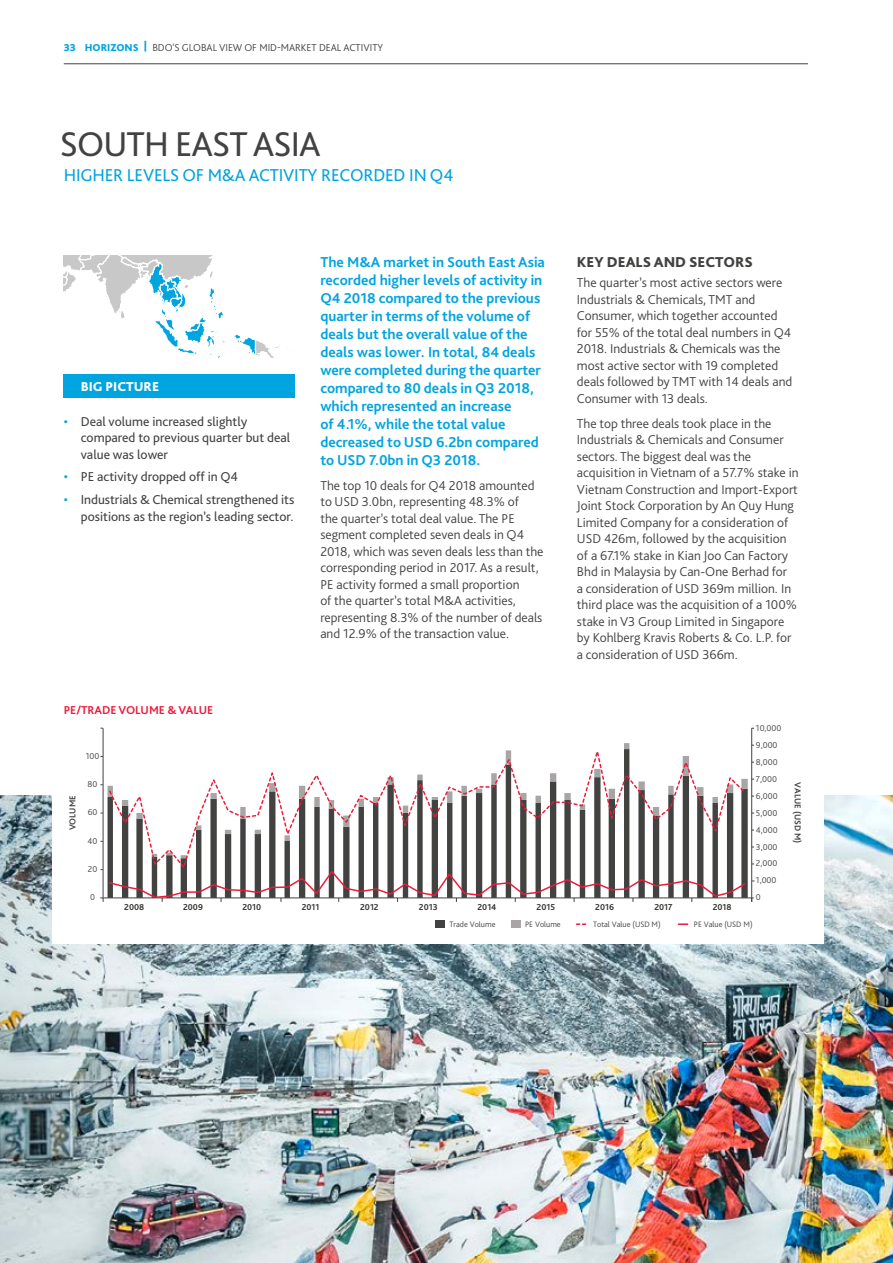
<style>
.page{position:relative;width:893px;height:1263px;background:#fff}
.page>*{position:absolute;margin:0;border:0;box-sizing:border-box;transform-origin:0 0}
.t1{font:36px "Bliss Pro";letter-spacing:-.025em;color:#424241}
.t2{font:18px "Bliss Pro";letter-spacing:-.01em;color:#00a4df}
.t3{font:700 15px/18px "Bliss Pro";color:#00a4df}
.t4{font:800 15px "Bliss Pro";color:#424241}
.t5{font:300 13.5px/16.5px "Bliss Pro";color:#424241}
.t6{font:13.5px/16.5px "Bliss Pro";color:#424241}
.t7{font:800 13.5px "Bliss Pro";color:#fff}
.t8{font:700 12px "Bliss Pro";color:#ed1a3b}
.t9{font:300 10.5px "Bliss Pro";color:#424241}
.t10{font:300 9px/17px "Bliss Pro";color:#424241}
.t11{font:700 9px "Bliss Pro";color:#343331}
.t12{font:700 9px "Bliss Pro";color:#424241}
.t13{font:300 8.25px "Bliss Pro";color:#424241}
.s1{font-weight:800;color:#00a4df}
.s2{color:#00a4df}
</style>
<div class="page">
<hr style="left:64px;top:63px;width:744px;height:1px;background:#424241">
<img style="left:0;top:795px;width:893px;height:468px">
<svg style="left:64px;top:255px;width:216px;height:104px"></svg>
<div style="left:64px;top:374px;width:231px;height:24px;background:#00a4df"></div>
<div style="left:52px;top:677px;width:772px;height:267px;background:#fff"></div>
<hr style="left:103px;top:728px;width:1px;height:170px;background:#424241">
<hr style="left:751px;top:728px;width:1px;height:170px;background:#424241">
<svg style="left:577px;top:923px;width:9px;height:2px"></svg>
<svg style="left:678px;top:923px;width:10px;height:2px"></svg>
<div style="left:435px;top:920px;width:9px;height:8px;background:#424241"></div>
<div style="left:511px;top:920px;width:10px;height:8px;background:#a9a5a4"></div>
<svg style="left:108px;top:745px;width:639px;height:119px"></svg>
<svg style="left:100px;top:864px;width:654px;height:38px"></svg>
<p class="t9" style="left:64px;top:40px;width:321px"><span class="s1">33 HORIZONS |</span> BDO'S GLOBAL VIEW OF MID-MARKET DEAL ACTIVITY</p>
<h1 class="t1" style="left:60px;top:122px;width:262px">SOUTH EAST ASIA</h1>
<h2 class="t2" style="left:64px;top:163px;width:391px">HIGHER LEVELS OF M&amp;A ACTIVITY RECORDED IN Q4</h2>
<p class="t7" style="left:81px;top:379px;width:80px">BIG PICTURE</p>
<p class="t6" style="left:81px;top:412px;width:211px;text-indent:-17px"><span class="s2">•</span> Deal volume increased slightly compared to previous quarter but deal value was lower</p>
<p class="t6" style="left:64px;top:468px;width:176px"><span class="s2">•</span> PE activity dropped off in Q4</p>
<p class="t6" style="left:64px;top:491px;width:232px;text-align:right"><span class="s2">•</span> Industrials &amp; Chemical strengthened its positions as the region’s leading sector.</p>
<p class="t3" style="left:320px;top:252px;width:226px">The M&amp;A market in South East Asia recorded higher levels of activity in<br>Q4 2018 compared to the previous quarter in terms of the volume of deals but the overall value of the deals was lower. In total, 84 deals were completed during the quarter compared to 80 deals in Q3 2018, which represented an increase<br>of 4.1%, while the total value decreased to USD 6.2bn compared to USD 7.0bn in Q3 2018.</p>
<p class="t5" style="left:320px;top:476px;width:225px">The top 10 deals for Q4 2018 amounted to USD 3.0bn, representing 48.3% of<br>the quarter’s total deal value. The PE segment completed seven deals in Q4<br>2018, which was seven deals less than the corresponding period in 2017. As a result, PE activity formed a small proportion<br>of the quarter’s total M&amp;A activities, representing 8.3% of the number of deals and 12.9% of the transaction value.</p>
<p class="t8" style="left:64px;top:703px;width:151px">PE/TRADE VOLUME &amp; VALUE</p>
<p class="t10" style="left:86px;top:747px;width:15px">100</p>
<p class="t12" style="left:67px;top:830px;width:36px;rotate:-90deg">VOLUME</p>
<p class="t10" style="left:88px;top:775px;width:11px">80</p>
<p class="t10" style="left:88px;top:804px;width:11px">60</p>
<p class="t10" style="left:88px;top:832px;width:11px">40</p>
<p class="t10" style="left:88px;top:860px;width:11px">20</p>
<p class="t10" style="left:90px;top:888px;width:6px">0</p>
<p class="t4" style="left:577px;top:252px;width:178px">KEY DEALS AND SECTORS</p>
<p class="t5" style="left:577px;top:274px;width:217px">The quarter’s most active sectors were Industrials &amp; Chemicals, TMT and Consumer, which together accounted for 55% of the total deal numbers in Q4<br>2018. Industrials &amp; Chemicals was the most active sector with 19 completed deals followed by TMT with 14 deals and Consumer with 13 deals.</p>
<p class="t5" style="left:577px;top:415px;width:223px">The top three deals took place in the Industrials &amp; Chemicals and Consumer sectors. The biggest deal was the acquisition in Vietnam of a 57.7% stake in Vietnam Construction and Import-Export Joint Stock Corporation by An Quy Hung Limited Company for a consideration of USD 426m, followed by the acquisition of a 67.1% stake in Kian Joo Can Factory Bhd in Malaysia by Can-One Berhad for<br>a consideration of USD 369m million. In third place was the acquisition of a 100% stake in V3 Group Limited in Singapore by Kohlberg Kravis Roberts &amp; Co. L.P. for a consideration of USD 366m.</p>
<p class="t10" style="left:756px;top:719px;width:27px">10,000<br>9,000<br>8,000</p>
<p class="t10" style="left:756px;top:770px;width:23px;text-align:justify">7,000<br>6,000<br>5,000</p>
<p class="t10" style="left:756px;top:821px;width:23px">4,000</p>
<p class="t10" style="left:756px;top:838px;width:23px">3,000</p>
<p class="t10" style="left:756px;top:872px;width:22px">1,000</p>
<p class="t10" style="left:756px;top:855px;width:23px">2,000</p>
<p class="t10" style="left:756px;top:889px;width:6px">0</p>
<p class="t12" style="left:803px;top:782px;width:63px;rotate:90deg">VALUE (USD M)</p>
<p class="t11" style="left:124px;top:901px;width:21px">2008</p>
<p class="t11" style="left:183px;top:901px;width:21px">2009</p>
<p class="t11" style="left:242px;top:901px;width:20px">2010</p>
<p class="t11" style="left:302px;top:901px;width:19px">2011</p>
<p class="t11" style="left:360px;top:901px;width:20px">2012</p>
<p class="t11" style="left:419px;top:901px;width:20px">2013</p>
<p class="t11" style="left:478px;top:901px;width:20px">2014</p>
<p class="t11" style="left:537px;top:901px;width:20px">2015</p>
<p class="t11" style="left:595px;top:901px;width:20px">2016</p>
<p class="t11" style="left:654px;top:901px;width:20px">2017</p>
<p class="t11" style="left:713px;top:901px;width:20px">2018</p>
<p class="t13" style="left:449px;top:919px;width:48px">Trade Volume</p>
<p class="t13" style="left:525px;top:919px;width:37px">PE Volume</p>
<p class="t13" style="left:593px;top:919px;width:69px">Total Value (USD M)</p>
<p class="t13" style="left:694px;top:919px;width:60px">PE Value (USD M)</p>
</div>
